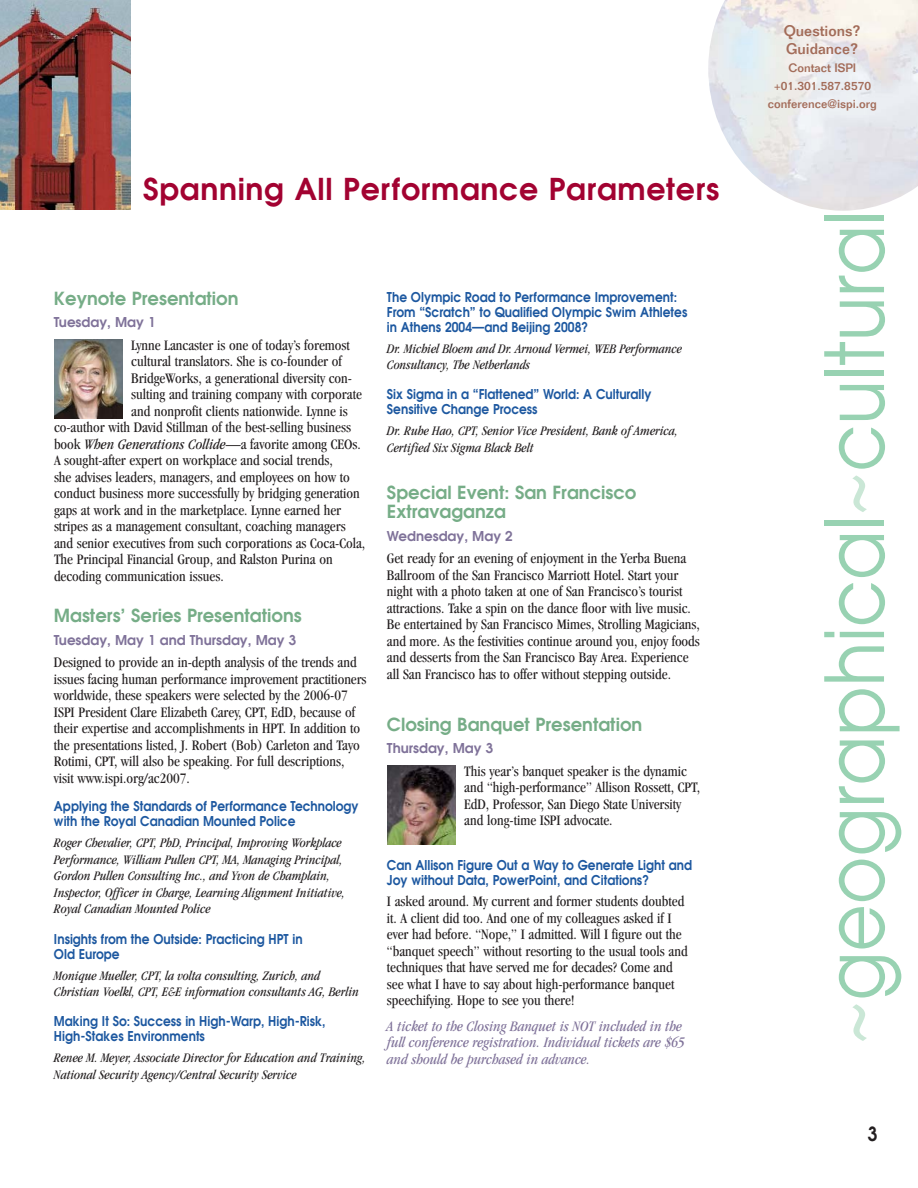
<style>
.page{position:relative;width:918px;height:1188px;background:#fff}
.page>*{position:absolute;margin:0;border:0;box-sizing:border-box;transform-origin:0 0}
.t1{font:80.85px "Avant Garde";color:#98d2b2;scale:.9 1}
.t2{font:600 30px "Avant Garde";letter-spacing:.02em;color:#a20231}
.t3{font:600 19.5px "Avant Garde";color:#231f20;scale:.9 1}
.t4{font:600 18px/18.8px "Avant Garde";color:#76ad87}
.t5{font:condensed 15px/16.5px "Garamond";color:#231f20}
.t6{font:italic condensed 15px/16.5px "Garamond";color:#7f7299}
.t7{font:500 15px/18px "Folio";color:#a36c59}
.t8{font:italic condensed 13.5px/16.5px "Garamond";color:#231f20}
.t9{font:600 13.5px/15px "Avant Garde";color:#1d58a0;scale:.9 1}
.t10{font:600 13.5px "Avant Garde";color:#7f7299}
.t11{font:500 12px/18px "Folio";color:#a36c59;text-align:center}
.s1{font-style:italic}
.s2{color:#cae7d6}
</style>
<div class="page">
<img style="left:708px;top:0;width:210px;height:211px">
<img style="left:387px;top:765px;width:68px;height:79px">
<img style="left:54px;top:339px;width:68px;height:80px">
<img style="left:0;top:0;width:131px;height:209px">
<h2 class="t2" style="left:143px;top:178px;width:578px">Spanning All Performance Parameters</h2>
<p class="t4" style="left:54px;top:291px;width:186px">Keynote Presentation</p>
<p class="t10" style="left:54px;top:317px;width:103px">Tuesday, May 1</p>
<p class="t5" style="left:131px;top:338px;width:220px">Lynne Lancaster is one of today’s foremost</p>
<p class="t5" style="left:131px;top:355px;width:212px">cultural translators. She is co-founder of</p>
<p class="t5" style="left:131px;top:371px;width:222px">BridgeWorks, a generational diversity con-</p>
<p class="t5" style="left:131px;top:388px;width:232px">sulting and training company with corporate</p>
<p class="t5" style="left:131px;top:404px;width:218px">and nonprofit clients nationwide. Lynne is</p>
<p class="t5" style="left:54px;top:421px;width:299px">co-author with David Stillman of the best-selling business</p>
<p class="t5" style="left:54px;top:437px;width:308px">book <span class="s1">When Generations Collide</span>—a favorite among CEOs.</p>
<p class="t5" style="left:54px;top:454px;width:280px">A sought-after expert on workplace and social trends,</p>
<p class="t5" style="left:54px;top:470px;width:297px">she advises leaders, managers, and employees on how to</p>
<p class="t5" style="left:54px;top:487px;width:307px">conduct business more successfully by bridging generation</p>
<p class="t5" style="left:54px;top:503px;width:289px">gaps at work and in the marketplace. Lynne earned her</p>
<p class="t5" style="left:54px;top:520px;width:293px">stripes as a management consultant, coaching managers</p>
<p class="t5" style="left:54px;top:536px;width:313px">and senior executives from such corporations as Coca-Cola,</p>
<p class="t5" style="left:54px;top:553px;width:280px">The Principal Financial Group, and Ralston Purina on</p>
<p class="t5" style="left:54px;top:569px;width:171px">decoding communication issues.</p>
<p class="t4" style="left:54px;top:608px;width:249px">Masters’ Series Presentations</p>
<p class="t10" style="left:54px;top:635px;width:244px">Tuesday, May 1 and Thursday, May 3</p>
<p class="t5" style="left:54px;top:656px;width:314px">Designed to provide an in-depth analysis of the trends and issues facing human performance improvement practitioners worldwide, these speakers were selected by the 2006-07<br>ISPI President Clare Elizabeth Carey, CPT, EdD, because of their expertise and accomplishments in HPT. In addition to the presentations listed, J. Robert (Bob) Carleton and Tayo Rotimi, CPT, will also be speaking. For full descriptions, visit www.ispi.org/ac2007.</p>
<p class="t9" style="left:54px;top:800px;width:340px">Applying the Standards of Performance Technology with the Royal Canadian Mounted Police</p>
<p class="t8" style="left:54px;top:836px;width:292px">Roger Chevalier, CPT, PhD, Principal, Improving Workplace Performance, William Pullen CPT, MA, Managing Principal, Gordon Pullen Consulting Inc., and Yvon de Champlain, Inspector, Officer in Charge, Learning Alignment Initiative, Royal Canadian Mounted Police</p>
<p class="t9" style="left:54px;top:932px;width:278px">Insights from the Outside: Practicing HPT in<br>Old Europe</p>
<p class="t8" style="left:54px;top:968px;width:306px">Monique Mueller, CPT, la volta consulting, Zurich, and<br>Christian Voelkl, CPT, E&amp;E information consultants AG, Berlin</p>
<p class="t9" style="left:54px;top:1015px;width:303px">Making It So: Success in High-Warp, High-Risk,<br>High-Stakes Environments</p>
<p class="t8" style="left:54px;top:1051px;width:313px">Renee M. Meyer, Associate Director for Education and Training,<br>National Security Agency/Central Security Service</p>
<p class="t9" style="left:387px;top:290px;width:335px">The Olympic Road to Performance Improvement:<br>From “Scratch” to Qualified Olympic Swim Athletes in Athens 2004—and Beijing 2008?</p>
<p class="t8" style="left:387px;top:341px;width:297px">Dr. Michiel Bloem and Dr. Arnoud Vermei, WEB Performance<br>Consultancy, The Netherlands</p>
<p class="t9" style="left:387px;top:388px;width:295px">Six Sigma in a “Flattened” World: A Culturally<br>Sensitive Change Process</p>
<p class="t8" style="left:387px;top:424px;width:292px">Dr. Ruhe Hao, CPT, Senior Vice President, Bank of America,<br>Certified Six Sigma Black Belt</p>
<p class="t4" style="left:387px;top:485px;width:251px">Special Event: San Francisco<br>Extravaganza</p>
<p class="t10" style="left:387px;top:531px;width:127px">Wednesday, May 2</p>
<p class="t5" style="left:387px;top:551px;width:314px">Get ready for an evening of enjoyment in the Yerba Buena Ballroom of the San Francisco Marriott Hotel. Start your night with a photo taken at one of San Francisco’s tourist attractions. Take a spin on the dance floor with live music.<br>Be entertained by San Francisco Mimes, Strolling Magicians, and more. As the festivities continue around you, enjoy foods and desserts from the San Francisco Bay Area. Experience all San Francisco has to offer without stepping outside.</p>
<p class="t4" style="left:387px;top:716px;width:257px">Closing Banquet Presentation</p>
<p class="t10" style="left:387px;top:743px;width:108px">Thursday, May 3</p>
<p class="t5" style="left:464px;top:764px;width:237px">This year’s banquet speaker is the dynamic and “high-performance” Allison Rossett, CPT, EdD, Professor, San Diego State University and long-time ISPI advocate.</p>
<p class="t9" style="left:387px;top:859px;width:340px">Can Allison Figure Out a Way to Generate Light and<br>Joy without Data, PowerPoint, and Citations?</p>
<p class="t5" style="left:387px;top:894px;width:302px">I asked around. My current and former students doubted it. A client did too. And one of my colleagues asked if I ever had before. “Nope,” I admitted. Will I figure out the “banquet speech” without resorting to the usual tools and techniques that have served me for decades? Come and see what I have to say about high-performance banquet speechifying. Hope to see you there!</p>
<p class="t6" style="left:387px;top:1019px;width:299px">A ticket to the Closing Banquet is NOT included in the full conference registration. Individual tickets are $65 and should be purchased in advance.</p>
<p class="t7" style="left:784px;top:23px;width:79px">Questions?<br>Guidance?</p>
<p class="t11" style="left:768px;top:60px;width:110px">Contact ISPI +01.301.587.8570 conference@ispi.org</p>
<h1 class="t1" style="left:824px;top:1045px;width:928px;rotate:-90deg"><span class="s2">~</span>geographical<span class="s2">~</span>cultural</h1>
<h3 class="t3" style="left:868px;top:1126px;width:12px">3</h3>
</div>
